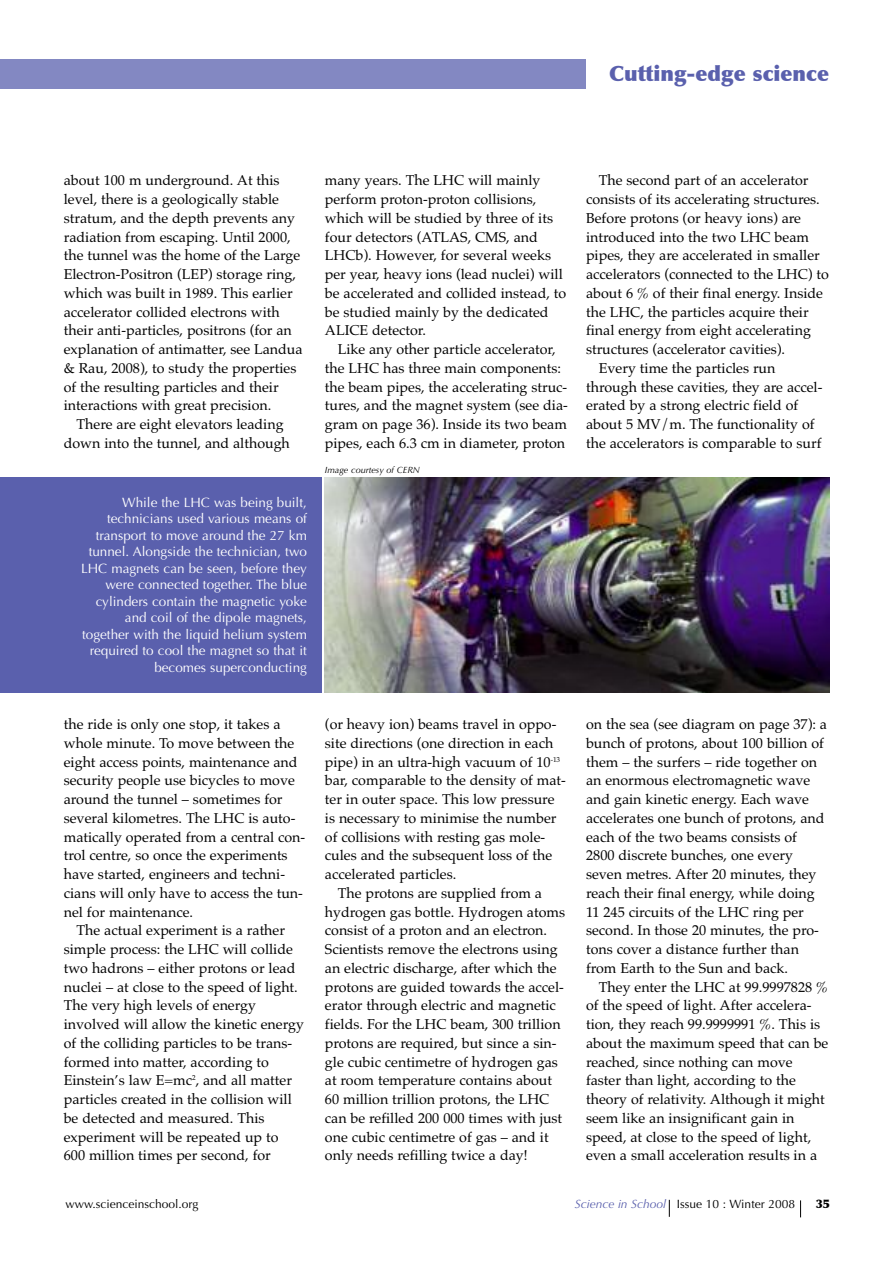
<style>
.page{position:relative;width:893px;height:1263px;background:#fff}
.page>*{position:absolute;margin:0;border:0;box-sizing:border-box;transform-origin:0 0}
.t1{font:900 21px "Optima";color:#5a60ad}
.t2{font:14.25px/18.8px "Palatino";color:#000}
.t3{font:13.5px/16.5px "Optima";color:#fff;text-align:right}
.t4{font:12px "Optima";color:#000}
.t5{font:900 12px "Optima";color:#000}
.t6{font:italic 9px "Optima";color:#000}
.s1{font-style:italic;color:#5a60ad}
</style>
<div class="page">
<div style="left:0;top:60px;width:586px;height:29px;background:#8388c2"></div>
<svg style="left:800px;top:1200px;width:1px;height:17px"></svg>
<svg style="left:669px;top:1200px;width:1px;height:17px"></svg>
<div style="left:0;top:477px;width:322px;height:216px;background:#5a60ad"></div>
<img style="left:325px;top:478px;width:504px;height:215px">
<h1 class="t1" style="left:609px;top:61px;width:222px">Cutting-edge science</h1>
<p class="t2" style="left:64px;top:171px;width:240px">about 100 m underground. At this level, there is a geologically stable stratum, and the depth prevents any radiation from escaping. Until 2000, the tunnel was the home of the Large Electron-Positron (LEP) storage ring, which was built in 1989. This earlier accelerator collided electrons with their anti-particles, positrons (for an explanation of antimatter, see Landua &amp; Rau, 2008), to study the properties of the resulting particles and their interactions with great precision.</p>
<p class="t2" style="left:64px;top:415px;width:228px;text-align:center">There are eight elevators leading down into the tunnel, and although</p>
<p class="t3" style="left:81px;top:494px;width:227px">While the LHC was being built, technicians used various means of transport to move around the 27 km tunnel. Alongside the technician, two LHC magnets can be seen, before they were connected together. The blue cylinders contain the magnetic yoke and coil of the dipole magnets, together with the liquid helium system required to cool the magnet so that it becomes superconducting</p>
<p class="t2" style="left:64px;top:715px;width:243px">the ride is only one stop, it takes a whole minute. To move between the eight access points, maintenance and security people use bicycles to move around the tunnel – sometimes for several kilometres. The LHC is auto&shy;matically operated from a central con&shy;trol centre, so once the experiments have started, engineers and techni&shy;cians will only have to access the tun&shy;nel for maintenance.</p>
<p class="t2" style="left:64px;top:921px;width:242px;text-indent:13px">The actual experiment is a rather simple process: the LHC will collide two hadrons – either protons or lead nuclei – at close to the speed of light.<br>The very high levels of energy involved will allow the kinetic energy of the colliding particles to be trans&shy;formed into matter, according to Einstein’s law E=mc<sup>2</sup>, and all matter particles created in the collision will be detected and measured. This experiment will be repeated up to<br>600 million times per second, for</p>
<p class="t2" style="left:325px;top:171px;width:243px">many years. The LHC will mainly perform proton-proton collisions, which will be studied by three of its four detectors (ATLAS, CMS, and LHCb). However, for several weeks per year, heavy ions (lead nuclei) will be accelerated and collided instead, to be studied mainly by the dedicated ALICE detector.</p>
<p class="t2" style="left:325px;top:340px;width:244px;text-align:center">Like any other particle accelerator,<br>the LHC has three main components: the beam pipes, the accelerating struc&shy;tures, and the magnet system (see dia&shy;gram on page 36). Inside its two beam pipes, each 6.3 cm in diameter, proton</p>
<p class="t6" style="left:325px;top:465px;width:96px">Image courtesy of CERN</p>
<p class="t2" style="left:325px;top:715px;width:233px">(or heavy ion) beams travel in oppo-</p>
<p class="t2" style="left:325px;top:733px;width:230px">site directions (one direction in each</p>
<p class="t2" style="left:325px;top:752px;width:237px">pipe) in an ultra-high vacuum of 10<sup>-13</sup></p>
<p class="t2" style="left:325px;top:771px;width:242px">bar, comparable to the density of mat-</p>
<p class="t2" style="left:325px;top:790px;width:231px">ter in outer space. This low pressure</p>
<p class="t2" style="left:325px;top:808px;width:233px">is necessary to minimise the number</p>
<p class="t2" style="left:325px;top:827px;width:222px">of collisions with resting gas mole-</p>
<p class="t2" style="left:325px;top:846px;width:229px">cules and the subsequent loss of the</p>
<p class="t2" style="left:325px;top:865px;width:133px">accelerated particles.</p>
<p class="t2" style="left:338px;top:883px;width:206px">The protons are supplied from a</p>
<p class="t2" style="left:325px;top:902px;width:242px">hydrogen gas bottle. Hydrogen atoms</p>
<p class="t2" style="left:325px;top:921px;width:224px">consist of a proton and an electron.</p>
<p class="t2" style="left:325px;top:940px;width:234px">Scientists remove the electrons using</p>
<p class="t2" style="left:325px;top:958px;width:233px">an electric discharge, after which the</p>
<p class="t2" style="left:325px;top:977px;width:241px">protons are guided towards the accel-</p>
<p class="t2" style="left:325px;top:996px;width:233px">erator through electric and magnetic</p>
<p class="t2" style="left:325px;top:1015px;width:237px">fields. For the LHC beam, 300 trillion</p>
<p class="t2" style="left:325px;top:1033px;width:233px">protons are required, but since a sin-</p>
<p class="t2" style="left:325px;top:1052px;width:234px">gle cubic centimetre of hydrogen gas</p>
<p class="t2" style="left:325px;top:1071px;width:229px">at room temperature contains about</p>
<p class="t2" style="left:325px;top:1090px;width:226px">60 million trillion protons, the LHC</p>
<p class="t2" style="left:325px;top:1108px;width:239px">can be refilled 200 000 times with just</p>
<p class="t2" style="left:325px;top:1127px;width:225px">one cubic centimetre of gas – and it</p>
<p class="t2" style="left:325px;top:1146px;width:204px">only needs refilling twice a day!</p>
<p class="t2" style="left:599px;top:171px;width:211px">The second part of an accelerator</p>
<p class="t2" style="left:586px;top:190px;width:235px">consists of its accelerating structures.</p>
<p class="t2" style="left:586px;top:208px;width:216px">Before protons (or heavy ions) are</p>
<p class="t2" style="left:586px;top:227px;width:224px">introduced into the two LHC beam</p>
<p class="t2" style="left:586px;top:246px;width:235px">pipes, they are accelerated in smaller</p>
<p class="t2" style="left:586px;top:265px;width:244px">accelerators (connected to the LHC) to</p>
<p class="t2" style="left:586px;top:283px;width:238px">about 6 % of their final energy. Inside</p>
<p class="t2" style="left:586px;top:302px;width:224px">the LHC, the particles acquire their</p>
<p class="t2" style="left:586px;top:321px;width:226px">final energy from eight accelerating</p>
<p class="t2" style="left:586px;top:340px;width:201px">structures (accelerator cavities).</p>
<p class="t2" style="left:599px;top:358px;width:178px">Every time the particles run</p>
<p class="t2" style="left:586px;top:377px;width:238px">through these cavities, they are accel-</p>
<p class="t2" style="left:586px;top:396px;width:214px">erated by a strong electric field of</p>
<p class="t2" style="left:586px;top:415px;width:230px">about 5 MV/m. The functionality of</p>
<p class="t2" style="left:586px;top:433px;width:237px">the accelerators is comparable to surf</p>
<p class="t2" style="left:586px;top:715px;width:242px">on the sea (see diagram on page 37): a bunch of protons, about 100 billion of them – the surfers – ride together on an enormous electromagnetic wave and gain kinetic energy. Each wave accelerates one bunch of protons, and each of the two beams consists of 2800 discrete bunches, one every seven metres. After 20 minutes, they reach their final energy, while doing 11 245 circuits of the LHC ring per second. In those 20 minutes, the pro&shy;tons cover a distance further than from Earth to the Sun and back.</p>
<p class="t2" style="left:586px;top:977px;width:244px;text-indent:13px">They enter the LHC at 99.9997828 % of the speed of light. After accelera&shy;tion, they reach 99.9999991 %. This is about the maximum speed that can be reached, since nothing can move faster than light, according to the theory of relativity. Although it might seem like an insignificant gain in speed, at close to the speed of light, even a small acceleration results in a</p>
<p class="t4" style="left:65px;top:1196px;width:134px">www.scienceinschool.org</p>
<p class="t4" style="left:575px;top:1197px;width:222px"><span class="s1">Science in School</span> Issue 10 : Winter 2008</p>
<p class="t5" style="left:816px;top:1196px;width:16px">35</p>
</div>
